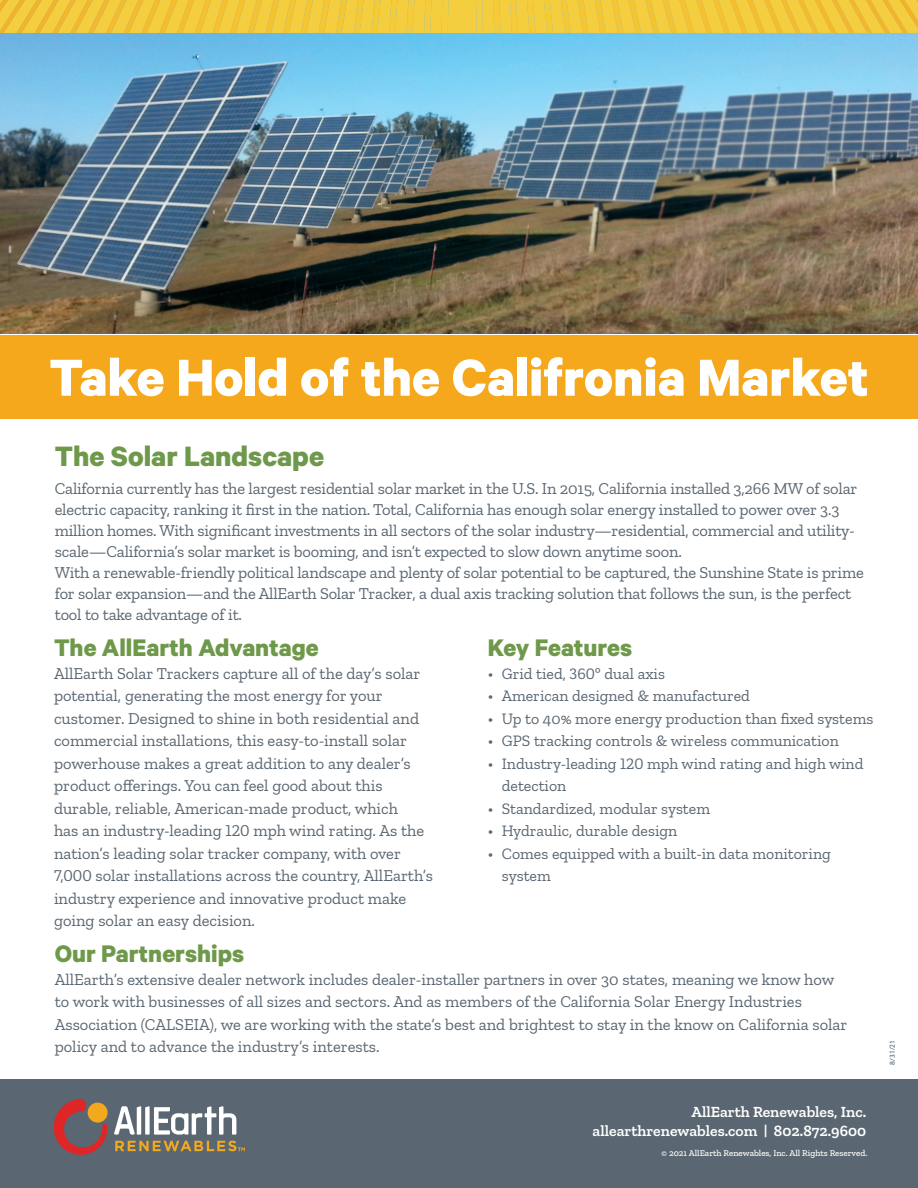
<style>
.page{position:relative;width:918px;height:1188px;background:#fff}
.page>*{position:absolute;margin:0;border:0;box-sizing:border-box;transform-origin:0 0}
.t1{font:700 58.5px "Calibre";color:#fff}
.t2{font:700 31.5px "Calibre";color:#6e984a}
.t3{font:700 27px "Calibre";color:#6e984a}
.t4{font:16.5px/22.5px "Zilla Slab";color:#5a6671}
.t5{font:15.9px/22.5px "Zilla Slab";color:#5a6671}
.t6{font:600 15.75px/18.9px "Zilla Slab";color:#fff;text-align:right}
.t7{font:500 9px "Zilla Slab";color:#fff}
.t8{font:7.5px "Myriad Pro";color:#475865}
</style>
<div class="page">
<img style="left:0;top:33px;width:918px;height:301px">
<div style="left:0;top:335px;width:918px;height:84px;background:#f5a81c"></div>
<svg style="left:0;top:0;width:918px;height:33px"></svg>
<div style="left:0;top:1080px;width:918px;height:108px;background:#5a6671"></div>
<svg style="left:115px;top:1141px;width:130px;height:10px"></svg>
<svg style="left:54px;top:1099px;width:53px;height:56px"></svg>
<svg style="left:114px;top:1106px;width:122px;height:29px"></svg>
<h1 class="t1" style="left:49px;top:342px;width:821px">Take Hold of the Califronia Market</h1>
<h2 class="t2" style="left:55px;top:437px;width:271px">The Solar Landscape</h2>
<p class="t4" style="left:55px;top:478px;width:811px;line-height:21px">California currently has the largest residential solar market in the U.S. In 2015, California installed 3,266 MW of solar electric capacity, ranking it first in the nation. Total, California has enough solar energy installed to power over 3.3 million homes. With significant investments in all sectors of the solar industry—residential, commercial and utility&shy;scale—California’s solar market is booming, and isn’t expected to slow down anytime soon.<br>With a renewable-friendly political landscape and plenty of solar potential to be captured, the Sunshine State is prime for solar expansion—and the AllEarth Solar Tracker, a dual axis tracking solution that follows the sun, is the perfect tool to take advantage of it.</p>
<h3 class="t3" style="left:488px;top:631px;width:146px">Key Features</h3>
<p class="t5" style="left:488px;top:662px;width:179px">• Grid tied, 360º dual axis</p>
<p class="t5" style="left:488px;top:685px;width:264px">• American designed &amp; manufactured</p>
<p class="t5" style="left:488px;top:707px;width:387px">• Up to 40% more energy production than fixed systems</p>
<p class="t5" style="left:488px;top:730px;width:353px">• GPS tracking controls &amp; wireless communication</p>
<p class="t5" style="left:502px;top:752px;width:363px;text-indent:-14px">• Industry-leading 120 mph wind rating and high wind detection</p>
<p class="t5" style="left:488px;top:797px;width:224px">• Standardized, modular system</p>
<p class="t5" style="left:488px;top:820px;width:191px">• Hydraulic, durable design</p>
<p class="t5" style="left:502px;top:842px;width:331px;text-indent:-14px">• Comes equipped with a built-in data monitoring system</p>
<h3 class="t3" style="left:54px;top:631px;width:266px">The AllEarth Advantage</h3>
<p class="t4" style="left:54px;top:662px;width:380px">AllEarth Solar Trackers capture all of the day’s solar potential, generating the most energy for your customer. Designed to shine in both residential and commercial installations, this easy-to-install solar powerhouse makes a great addition to any dealer’s product offerings. You can feel good about this durable, reliable, American-made product, which<br>has an industry-leading 120 mph wind rating. As the nation’s leading solar tracker company, with over 7,000 solar installations across the country, AllEarth’s industry experience and innovative product make going solar an easy decision.</p>
<h3 class="t3" style="left:55px;top:937px;width:191px">Our Partnerships</h3>
<p class="t4" style="left:55px;top:968px;width:794px">AllEarth’s extensive dealer network includes dealer-installer partners in over 30 states, meaning we know how to work with businesses of all sizes and sectors. And as members of the California Solar Energy Industries Association (CALSEIA), we are working with the state’s best and brightest to stay in the know on California solar policy and to advance the industry’s interests.</p>
<p class="t6" style="left:593px;top:1102px;width:275px">AllEarth Renewables, Inc. allearthrenewables.com | 802.872.9600</p>
<p class="t7" style="left:662px;top:1148px;width:207px">© 2021 AllEarth Renewables, Inc. All Rights Reserved.</p>
<p class="t8" style="left:888px;top:1065px;width:26px;rotate:-90deg">8/31/21</p>
</div>
